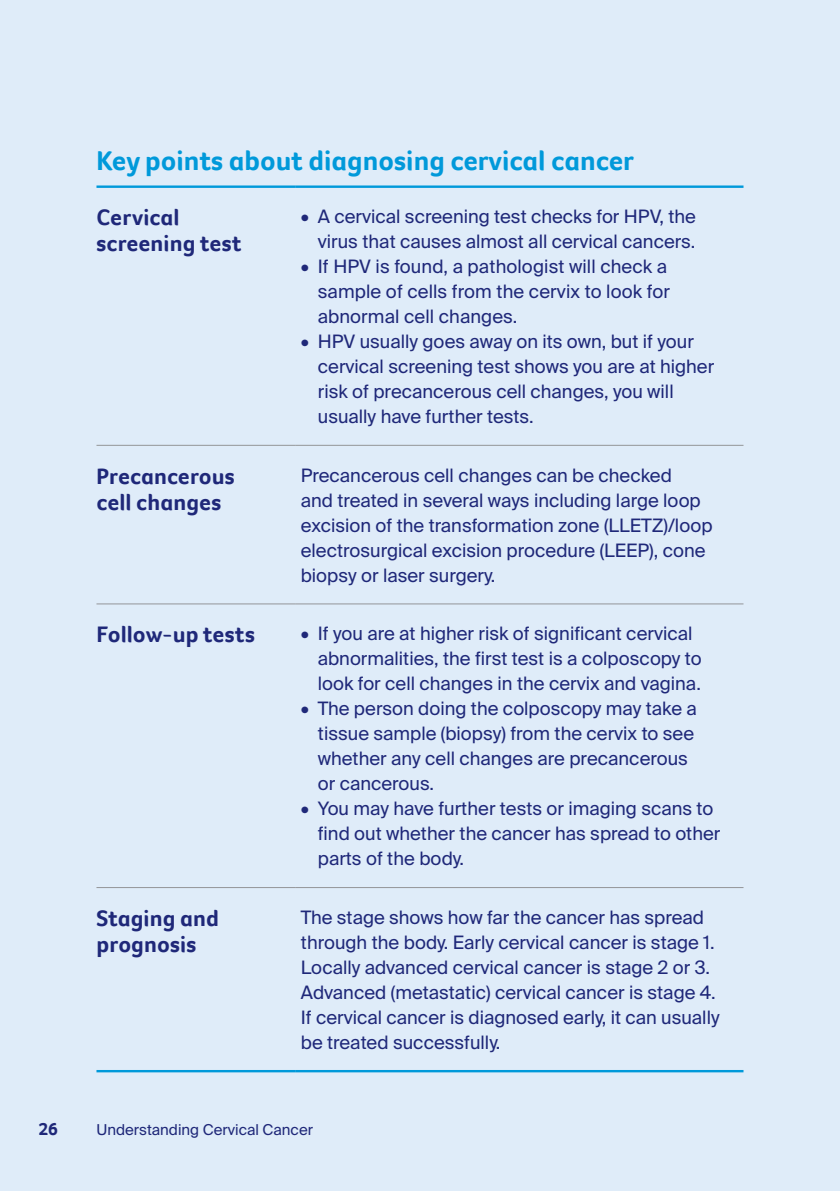
<style>
.page{position:relative;width:840px;height:1191px;background:#fff}
.page>*{position:absolute;margin:0;border:0;box-sizing:border-box;transform-origin:0 0}
.t1{font:700 28px "Foco CC";color:#0099da}
.t2{font:700 23px/26px "Foco CC";letter-spacing:.005em;color:#1f2879}
.t3{font:18.4px/25px "Suisse Intl";color:#1f2879}
.t4{font:700 18px "Foco CC";color:#1f2879}
.t5{font:15px "Suisse Intl";color:#1f2879}
.s1{font-weight:600}
</style>
<div class="page">
<div style="left:0;top:0;width:839px;height:1191px;background:#dfecf9"></div>
<hr style="left:96px;top:887px;width:199px;height:1px;background:#939598">
<hr style="left:295px;top:887px;width:448px;height:1px;background:#939598">
<hr style="left:96px;top:603px;width:199px;height:1px;background:#939598">
<hr style="left:295px;top:603px;width:448px;height:1px;background:#939598">
<hr style="left:96px;top:445px;width:199px;height:1px;background:#939598">
<hr style="left:295px;top:445px;width:448px;height:1px;background:#939598">
<hr style="left:96px;top:1070px;width:199px;height:2px;background:#0099da">
<hr style="left:295px;top:1070px;width:448px;height:2px;background:#0099da">
<hr style="left:96px;top:185px;width:199px;height:3px;background:#0099da">
<hr style="left:295px;top:185px;width:448px;height:3px;background:#0099da">
<h1 class="t1" style="left:96px;top:142px;width:538px">Key points about diagnosing cervical cancer</h1>
<p class="t2" style="left:96px;top:204px;width:146px">Cervical screening test</p>
<p class="t3" style="left:300px;top:204px;width:396px;text-align:right"><span class="s1">•</span> A cervical screening test checks for HPV, the virus that causes almost all cervical cancers.</p>
<p class="t3" style="left:317px;top:254px;width:353px;text-indent:-17px"><span class="s1">•</span> If HPV is found, a pathologist will check a sample of cells from the cervix to look for abnormal cell changes.</p>
<p class="t3" style="left:317px;top:329px;width:397px;text-indent:-17px"><span class="s1">•</span> HPV usually goes away on its own, but if your cervical screening test shows you are at higher risk of precancerous cell changes, you will usually have further tests.</p>
<p class="t2" style="left:96px;top:463px;width:140px">Precancerous cell changes</p>
<p class="t3" style="left:300px;top:463px;width:413px">Precancerous cell changes can be checked<br>and treated in several ways including large loop excision of the transformation zone (LLETZ)/loop electrosurgical excision procedure (LEEP), cone biopsy or laser surgery.</p>
<p class="t2" style="left:96px;top:621px;width:160px">Follow-up tests</p>
<p class="t3" style="left:317px;top:621px;width:385px;text-indent:-17px"><span class="s1">•</span> If you are at higher risk of significant cervical abnormalities, the first test is a colposcopy to look for cell changes in the cervix and vagina.</p>
<p class="t3" style="left:317px;top:696px;width:380px;text-indent:-17px"><span class="s1">•</span> The person doing the colposcopy may take a tissue sample (biopsy) from the cervix to see whether any cell changes are precancerous or cancerous.</p>
<p class="t3" style="left:317px;top:796px;width:404px;text-indent:-17px"><span class="s1">•</span> You may have further tests or imaging scans to find out whether the cancer has spread to other parts of the body.</p>
<p class="t2" style="left:96px;top:905px;width:124px">Staging and prognosis</p>
<p class="t3" style="left:300px;top:905px;width:420px">The stage shows how far the cancer has spread through the body. Early cervical cancer is stage 1.<br>Locally advanced cervical cancer is stage 2 or 3.<br>Advanced (metastatic) cervical cancer is stage 4.<br>If cervical cancer is diagnosed early, it can usually be treated successfully.</p>
<p class="t4" style="left:38px;top:1117px;width:21px">26</p>
<p class="t5" style="left:96px;top:1121px;width:218px">Understanding Cervical Cancer</p>
</div>
